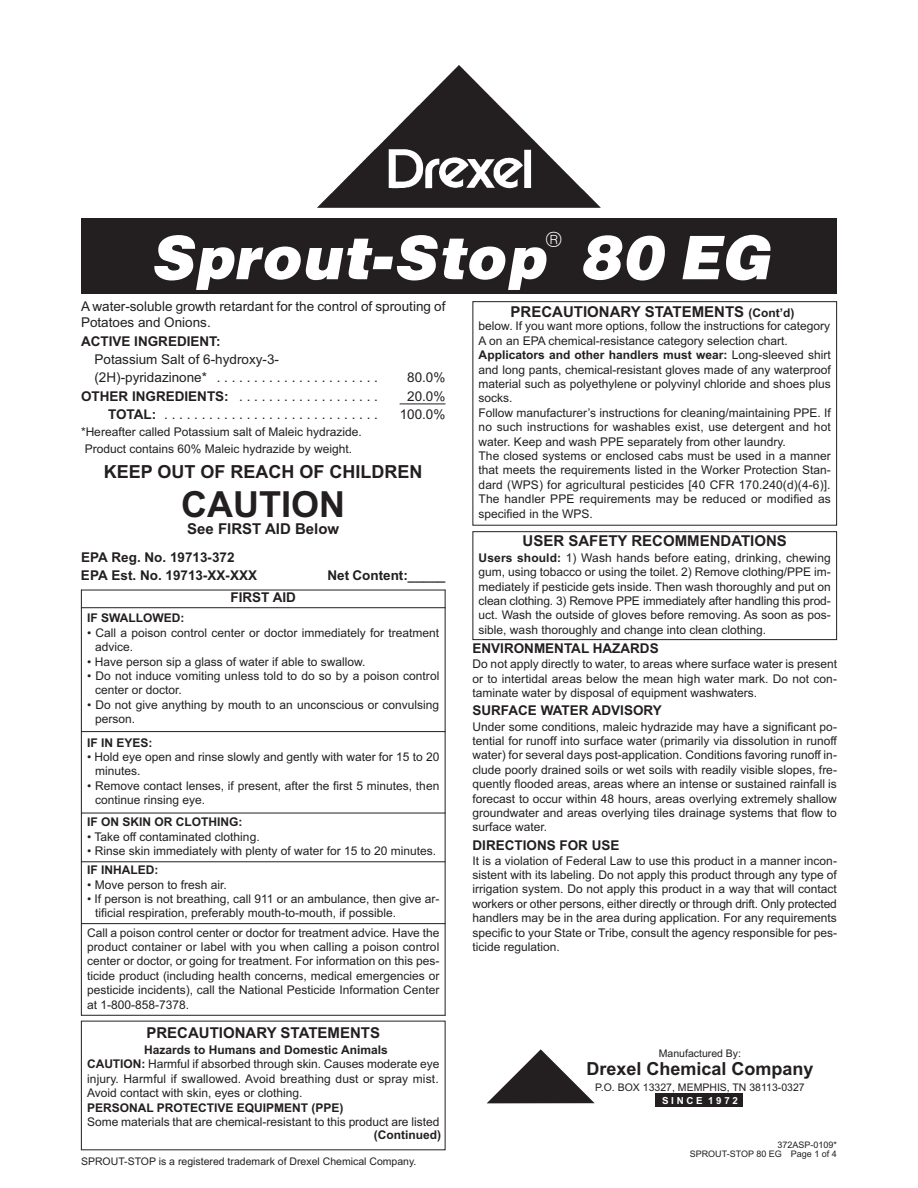
<style>
.page{position:relative;width:918px;height:1188px;background:#fff}
.page>*{position:absolute;margin:0;border:0;box-sizing:border-box;transform-origin:0 0}
.t1{font:italic 900 54px "Hallmarke";color:#fff}
.t2{font:700 36px "Arial";color:#231f20}
.t3{font:900 19.5px "Hallmarke";color:#fff}
.t4{font:700 18px "Arial";color:#231f20}
.t5{font:700 15px "Arial";color:#231f20}
.t6{font:13.5px/16.2px "Arial";color:#231f20}
.t7{font:700 13.5px/18.3px "Arial";color:#231f20}
.t8{font:12px/14.4px "Arial";color:#231f20}
.t9{font:700 12px "Arial";color:#231f20}
.t10{font:10.5px "Arial";color:#231f20}
.t11{font:700 9.75px "Arial";letter-spacing:.28em;color:#fff}
.t12{font:9px "Arial";color:#231f20}
.s1{font-size:12px}
.s2{font-weight:700}
</style>
<div class="page">
<img style="left:317px;top:66px;width:283px;height:141px">
<div style="left:81px;top:218px;width:756px;height:75px;background:#231f20"></div>
<hr style="left:400px;top:404px;width:46px;height:1px;background:#231f20">
<hr style="left:81px;top:590px;width:1px;height:426px;background:#231f20">
<hr style="left:445px;top:590px;width:1px;height:426px;background:#231f20">
<hr style="left:81px;top:590px;width:365px;height:1px;background:#231f20">
<hr style="left:81px;top:607px;width:365px;height:1px;background:#231f20">
<hr style="left:81px;top:731px;width:365px;height:1px;background:#231f20">
<hr style="left:81px;top:813px;width:365px;height:1px;background:#231f20">
<hr style="left:81px;top:861px;width:365px;height:1px;background:#231f20">
<hr style="left:81px;top:923px;width:365px;height:1px;background:#231f20">
<hr style="left:81px;top:1015px;width:365px;height:1px;background:#231f20">
<div style="left:472px;top:301px;width:365px;height:225px;border:1px solid #231f20"></div>
<div style="left:472px;top:531px;width:365px;height:109px;border:1px solid #231f20"></div>
<div style="left:655px;top:1094px;width:88px;height:13px;background:#231f20"></div>
<svg style="left:487px;top:1049px;width:108px;height:54px"></svg>
<h1 class="t1" style="left:149px;top:229px;width:397px">Sprout-Stop</h1>
<h3 class="t3" style="left:545px;top:229px;width:19px">®</h3>
<h1 class="t1" style="left:578px;top:229px;width:192px">80 EG</h1>
<p class="t6" style="left:81px;top:298px;width:366px">A water-soluble growth retardant for the control of sprouting of<br>Potatoes and Onions.</p>
<p class="t7" style="left:81px;top:332px;width:141px">ACTIVE INGREDIENT:</p>
<p class="t6" style="left:95px;top:350px;width:285px;line-height:18.3px">Potassium Salt of 6-hydroxy-3- (2H)-pyridazinone* ......................</p>
<p class="t5" style="left:511px;top:303px;width:285px">PRECAUTIONARY STATEMENTS <span class="s1">(Cont’d)</span></p>
<p class="t8" style="left:479px;top:319px;width:354px">below. If you want more options, follow the instructions for category A on an EPA chemical-resistance category selection chart.<br><span class="s2">Applicators and other handlers must wear:</span> Long-sleeved shirt and long pants, chemical-resistant gloves made of any waterproof material such as polyethylene or polyvinyl chloride and shoes plus socks.<br>Follow manufacturer’s instructions for cleaning/maintaining PPE. If no such instructions for washables exist, use detergent and hot water. Keep and wash PPE separately from other laundry.<br>The closed systems or enclosed cabs must be used in a manner that meets the requirements listed in the Worker Protection Stan&shy;dard (WPS) for agricultural pesticides [40 CFR 170.240(d)(4-6)].<br>The handler PPE requirements may be reduced or modified as specified in the WPS.</p>
<p class="t6" style="left:407px;top:370px;width:40px">80.0%</p>
<p class="t6" style="left:81px;top:388px;width:299px"><span class="s2">OTHERINGREDIENTS:</span> ...................</p>
<p class="t6" style="left:407px;top:388px;width:40px">20.0%</p>
<p class="t6" style="left:108px;top:406px;width:272px"><span class="s2">TOTAL:</span> .............................</p>
<p class="t6" style="left:400px;top:406px;width:47px">100.0%</p>
<p class="t8" style="left:81px;top:424px;width:282px;line-height:16.5px;text-align:center">*Hereafter called Potassium salt of Maleic hydrazide.<br>Product contains 60% Maleic hydrazide by weight.</p>
<h3 class="t4" style="left:104px;top:461px;width:320px">KEEP OUT OF REACH OF CHILDREN</h3>
<h2 class="t2" style="left:181px;top:483px;width:165px">CAUTION</h2>
<p class="t5" style="left:187px;top:520px;width:153px">See FIRST AID Below</p>
<p class="t7" style="left:81px;top:548px;width:178px">EPA Reg. No. 19713-372<br>EPA Est. No. 19713-XX-XXX</p>
<p class="t5" style="left:523px;top:532px;width:266px">USER SAFETY RECOMMENDATIONS</p>
<p class="t8" style="left:479px;top:550px;width:354px;text-align:justify"><span class="s2">Users should:</span> 1) Wash hands before eating, drinking, chewing gum, using tobacco or using the toilet. 2) Remove clothing/PPE im&shy;mediately if pesticide gets inside. Then wash thoroughly and put on clean clothing. 3) Remove PPE immediately after handling this prod&shy;uct. Wash the outside of gloves before removing. As soon as pos&shy;sible, wash thoroughly and change into clean clothing.</p>
<p class="t7" style="left:472px;top:640px;width:188px">ENVIRONMENTAL HAZARDS</p>
<p class="t8" style="left:472px;top:657px;width:366px;text-align:justify">Do not apply directly to water, to areas where surface water is present or to intertidal areas below the mean high water mark. Do not con&shy;taminate water by disposal of equipment washwaters.</p>
<p class="t7" style="left:472px;top:702px;width:191px">SURFACE WATER ADVISORY</p>
<p class="t8" style="left:472px;top:719px;width:366px;text-align:justify">Under some conditions, maleic hydrazide may have a significant po&shy;tential for runoff into surface water (primarily via dissolution in runoff water) for several days post-application. Conditions favoring runoff in&shy;clude poorly drained soils or wet soils with readily visible slopes, fre&shy;quently flooded areas, areas where an intense or sustained rainfall is forecast to occur within 48 hours, areas overlying extremely shallow groundwater and areas overlying tiles drainage systems that flow to surface water.</p>
<p class="t7" style="left:472px;top:836px;width:149px">DIRECTIONS FOR USE</p>
<p class="t8" style="left:472px;top:853px;width:366px;text-align:justify">It is a violation of Federal Law to use this product in a manner incon&shy;sistent with its labeling. Do not apply this product through any type of irrigation system. Do not apply this product in a way that will contact workers or other persons, either directly or through drift. Only protected handlers may be in the area during application. For any requirements specific to your State or Tribe, consult the agency responsible for pes&shy;ticide regulation.</p>
<p class="t7" style="left:328px;top:566px;width:119px">Net Content:_____</p>
<p class="t7" style="left:231px;top:589px;width:67px">FIRST AID</p>
<p class="t9" style="left:87px;top:611px;width:99px">IF SWALLOWED:</p>
<p class="t8" style="left:95px;top:625px;width:346px;text-indent:-8px">• Call a poison control center or doctor immediately for treatment advice.</p>
<p class="t8" style="left:87px;top:654px;width:280px">• Have person sip a glass of water if able to swallow.</p>
<p class="t8" style="left:95px;top:669px;width:346px;text-indent:-8px">• Do not induce vomiting unless told to do so by a poison control center or doctor.</p>
<p class="t8" style="left:95px;top:697px;width:346px;text-indent:-8px">• Do not give anything by mouth to an unconscious or convulsing person.</p>
<p class="t9" style="left:87px;top:735px;width:67px">IF IN EYES:</p>
<p class="t8" style="left:95px;top:750px;width:346px;text-indent:-8px">• Hold eye open and rinse slowly and gently with water for 15 to 20 minutes.</p>
<p class="t8" style="left:95px;top:778px;width:346px;text-indent:-8px">• Remove contact lenses, if present, after the first 5 minutes, then continue rinsing eye.</p>
<p class="t9" style="left:87px;top:815px;width:157px">IF ON SKIN OR CLOTHING:</p>
<p class="t8" style="left:87px;top:829px;width:174px">• Take off contaminated clothing.</p>
<p class="t8" style="left:87px;top:844px;width:351px">• Rinse skin immediately with plenty of water for 15 to 20 minutes.</p>
<p class="t9" style="left:87px;top:863px;width:73px">IF INHALED:</p>
<p class="t8" style="left:87px;top:877px;width:141px">• Move person to fresh air.</p>
<p class="t8" style="left:95px;top:892px;width:346px;text-indent:-8px">• If person is not breathing, call 911 or an ambulance, then give ar&shy;tificial respiration, preferably mouth-to-mouth, if possible.</p>
<p class="t8" style="left:87px;top:925px;width:354px;text-align:justify">Call a poison control center or doctor for treatment advice. Have the product container or label with you when calling a poison control center or doctor, or going for treatment. For information on this pes&shy;ticide product (including health concerns, medical emergencies or pesticide incidents), call the National Pesticide Information Center at 1-800-858-7378.</p>
<p class="t5" style="left:146px;top:1024px;width:235px">PRECAUTIONARY STATEMENTS</p>
<p class="t8" style="left:87px;top:1043px;width:354px;text-indent:57px"><span class="s2">Hazards to Humans and Domestic Animals CAUTION:</span> Harmful if absorbed through skin. Causes moderate eye injury. Harmful if swallowed. Avoid breathing dust or spray mist.<br>Avoid contact with skin, eyes or clothing.</p>
<p class="t9" style="left:87px;top:1101px;width:258px">PERSONAL PROTECTIVE EQUIPMENT (PPE)</p>
<p class="t8" style="left:87px;top:1115px;width:354px">Some materials that are chemical-resistant to this product are listed</p>
<p class="t10" style="left:659px;top:1047px;width:84px">Manufactured By:</p>
<h3 class="t4" style="left:586px;top:1058px;width:229px">Drexel Chemical Company</h3>
<p class="t10" style="left:595px;top:1081px;width:211px">P.O. BOX 13327, MEMPHIS, TN 38113-0327</p>
<p class="t11" style="left:662px;top:1095px;width:77px">SINCE 1972</p>
<p class="t9" style="left:374px;top:1128px;width:69px">(Continued)</p>
<p class="t10" style="left:81px;top:1155px;width:337px">SPROUT-STOP is a registered trademark of Drexel Chemical Company.</p>
<p class="t12" style="left:777px;top:1140px;width:61px">372ASP-0109*</p>
<p class="t12" style="left:690px;top:1149px;width:149px">SPROUT-STOP 80 EG Page 1 of 4</p>
</div>
